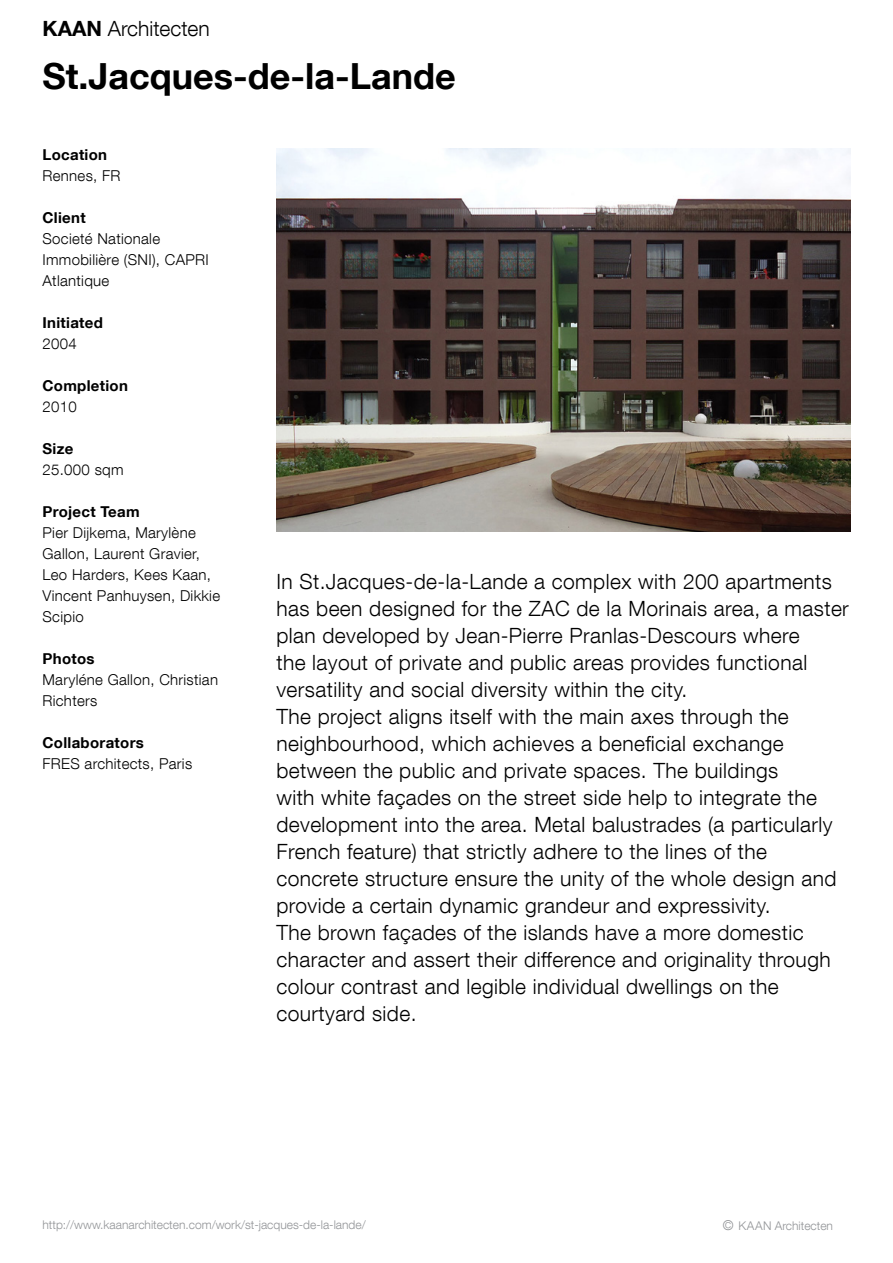
<style>
.page{position:relative;width:893px;height:1263px;background:#fff}
.page>*{position:absolute;margin:0;border:0;box-sizing:border-box;transform-origin:0 0}
.t1{font:700 36px "Helvetica Neue LT Com";color:#000}
.t2{font:300 21px/27px "Helvetica Neue LT Com";letter-spacing:.02em;color:#000}
.t3{font:300 21px "Helvetica Neue LT Com";color:#000}
.t4{font:300 15px/21px "Helvetica Neue LT Com";letter-spacing:.02em;color:#000}
.t5{font:700 15px "Helvetica Neue LT Com";letter-spacing:.02em;color:#000}
.t6{font:300 12px "Helvetica Neue LT Com";color:#939598}
.s1{font-weight:700}
.s2{font-size:13.5px}
</style>
<div class="page">
<img style="left:276px;top:149px;width:574px;height:382px">
<p class="t3" style="left:43px;top:16px;width:169px"><span class="s1">KAAN</span> Architecten</p>
<h1 class="t1" style="left:43px;top:54px;width:415px">St.Jacques-de-la-Lande</h1>
<p class="t5" style="left:43px;top:145px;width:66px">Location</p>
<p class="t4" style="left:43px;top:164px;width:79px">Rennes, FR</p>
<p class="t5" style="left:43px;top:208px;width:45px">Client</p>
<p class="t4" style="left:43px;top:227px;width:168px">Societé Nationale<br>Immobilière (SNI), CAPRI<br>Atlantique</p>
<p class="t5" style="left:43px;top:313px;width:62px">Initiated</p>
<p class="t4" style="left:43px;top:332px;width:36px">2004</p>
<p class="t5" style="left:43px;top:376px;width:87px">Completion</p>
<p class="t4" style="left:43px;top:395px;width:36px">2010</p>
<p class="t5" style="left:43px;top:439px;width:32px">Size</p>
<p class="t4" style="left:43px;top:458px;width:83px">25.000 sqm</p>
<p class="t5" style="left:43px;top:502px;width:99px">Project Team</p>
<p class="t4" style="left:43px;top:521px;width:179px">Pier Dijkema, Marylène<br>Gallon, Laurent Gravier,<br>Leo Harders, Kees Kaan,<br>Vincent Panhuysen, Dikkie<br>Scipio</p>
<p class="t5" style="left:43px;top:649px;width:54px">Photos</p>
<p class="t4" style="left:43px;top:668px;width:177px">Maryléne Gallon, Christian<br>Richters</p>
<p class="t5" style="left:43px;top:733px;width:103px">Collaborators</p>
<p class="t4" style="left:43px;top:752px;width:151px">FRES architects, Paris</p>
<p class="t2" style="left:276px;top:568px;width:574px">In St.Jacques-de-la-Lande a complex with 200 apartments has been designed for the ZAC de la Morinais area, a master plan developed by Jean-Pierre Pranlas-Descours where<br>the layout of private and public areas provides functional versatility and social diversity within the city.<br>The project aligns itself with the main axes through the neighbourhood, which achieves a beneficial exchange between the public and private spaces. The buildings<br>with white façades on the street side help to integrate the development into the area. Metal balustrades (a particularly French feature) that strictly adhere to the lines of the concrete structure ensure the unity of the whole design and provide a certain dynamic grandeur and expressivity.<br>The brown façades of the islands have a more domestic character and assert their difference and originality through colour contrast and legible individual dwellings on the courtyard side.</p>
<p class="t6" style="left:43px;top:1217px;width:325px">http://www.kaanarchitecten.com/work/st-jacques-de-la-lande/</p>
<p class="t6" style="left:723px;top:1218px;width:112px"><span class="s2">©</span> KAAN Architecten</p>
</div>
